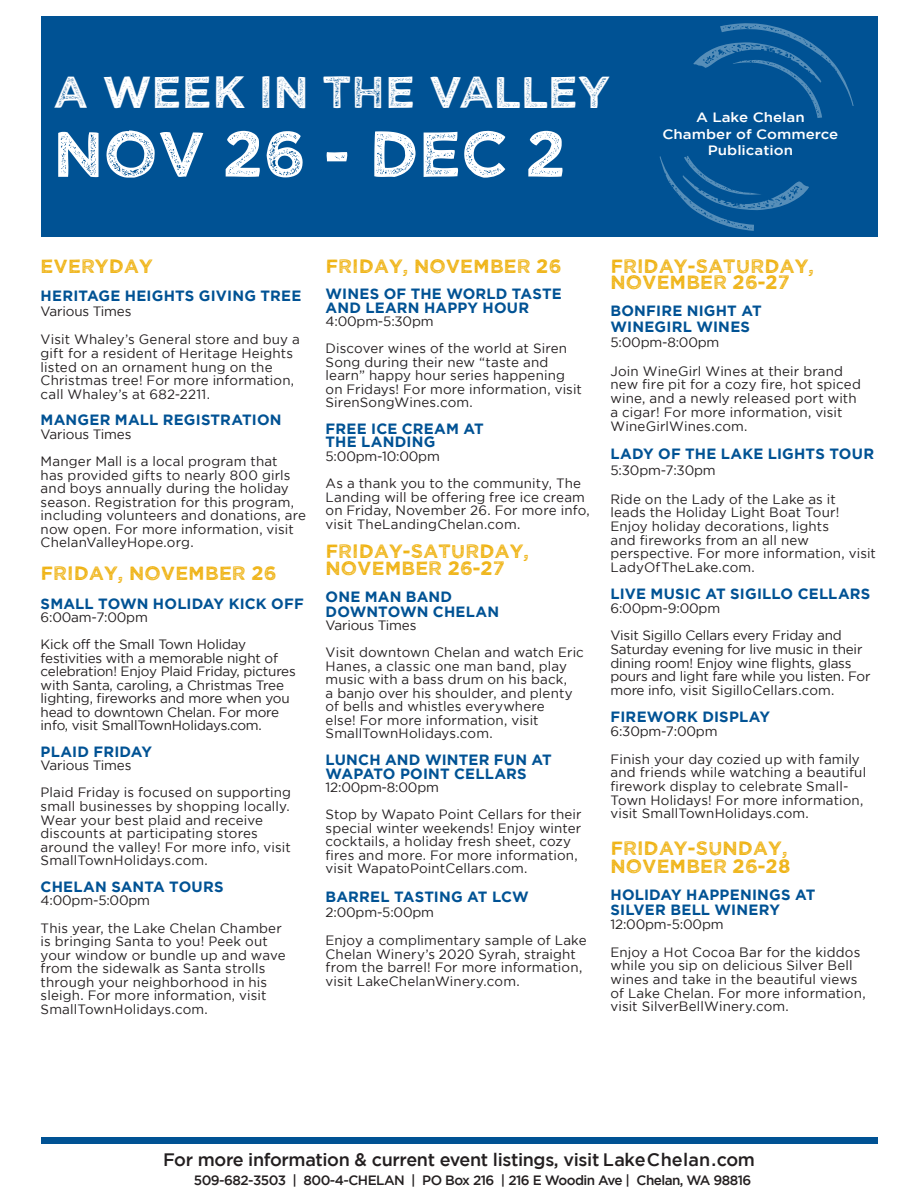
<style>
.page{position:relative;width:918px;height:1188px;background:#fff}
.page>*{position:absolute;margin:0;border:0;box-sizing:border-box;transform-origin:0 0}
.t1{font:64.5px "Wicked Grit";letter-spacing:-.01em;color:#fff}
.t2{font:45px "Wicked Grit";letter-spacing:-.01em;color:#fff}
.Event_Time___Info{font:19.35px/16.5px "Wicked Grit";color:#efb211}
.t3{font:500 18px "Gotham";letter-spacing:-.02em;color:#231f20}
.Event_Time___Info-2{font:700 14.85px/13.4px "Gotham";letter-spacing:.015em;color:#005294}
.Event_Time___Info-3{font:13.5px/13.5px "Gotham";letter-spacing:.01em;color:#231f20}
.Event_Time___Info-4{font:13.5px/13.5px "Gotham";letter-spacing:-.015em;color:#231f20}
.t4{font:500 13.5px "Gotham";letter-spacing:-.04em;color:#231f20}
.t5{font:500 13.5px "Gotham";color:#fff;scale:1.12 1}
</style>
<div class="page">
<div style="left:41px;top:17px;width:837px;height:220px;background:#005294"></div>
<div style="left:41px;top:1138px;width:837px;height:6px;background:#005294"></div>
<svg style="left:693px;top:23px;width:161px;height:95px"></svg>
<svg style="left:660px;top:156px;width:149px;height:75px"></svg>
<p class="t2" style="left:53px;top:63px;width:559px">A WEEK IN THE VALLEY</p>
<p class="t1" style="left:53px;top:112px;width:515px">NOV 26 - DEC 2</p>
<p class="t5" style="left:696px;top:110px;width:99px">A Lake Chelan</p>
<p class="t5" style="left:663px;top:126px;width:158px">Chamber of Commerce</p>
<p class="t5" style="left:708px;top:142px;width:78px">Publication</p>
<p class="Event_Time___Info" style="left:41px;top:256px;width:114px">EVERYDAY</p>
<p class="Event_Time___Info-2" style="left:41px;top:289px;width:262px">HERITAGE HEIGHTS GIVING TREE</p>
<p class="Event_Time___Info-4" style="left:41px;top:304px;width:92px">Various Times</p>
<p class="Event_Time___Info-3" style="left:41px;top:333px;width:261px">Visit Whaley’s General store and buy a gift for a resident of Heritage Heights listed on an ornament hung on the Christmas tree! For more information, call Whaley’s at 682-2211.</p>
<p class="Event_Time___Info-2" style="left:41px;top:413px;width:242px">MANGER MALL REGISTRATION</p>
<p class="Event_Time___Info-4" style="left:41px;top:427px;width:92px">Various Times</p>
<p class="Event_Time___Info-3" style="left:41px;top:454px;width:267px">Manger Mall is a local program that<br>has provided gifts to nearly 800 girls and boys annually during the holiday season. Registration for this program, including volunteers and donations, are now open. For more information, visit ChelanValleyHope.org.</p>
<p class="Event_Time___Info" style="left:41px;top:564px;width:237px">FRIDAY, NOVEMBER 26</p>
<p class="Event_Time___Info-2" style="left:41px;top:596px;width:265px">SMALL TOWN HOLIDAY KICK OFF</p>
<p class="Event_Time___Info-4" style="left:41px;top:610px;width:109px">6:00am-7:00pm</p>
<p class="Event_Time___Info-4" style="left:41px;top:637px;width:257px">Kick off the Small Town Holiday festivities with a memorable night of celebration! Enjoy Plaid Friday, pictures with Santa, caroling, a Christmas Tree lighting, fireworks and more when you head to downtown Chelan. For more info, visit SmallTownHolidays.com.</p>
<p class="Event_Time___Info-2" style="left:41px;top:745px;width:113px">PLAID FRIDAY</p>
<p class="Event_Time___Info-4" style="left:41px;top:759px;width:92px">Various Times</p>
<p class="Event_Time___Info-3" style="left:41px;top:786px;width:252px">Plaid Friday is focused on supporting small businesses by shopping locally.<br>Wear your best plaid and receive discounts at participating stores around the valley! For more info, visit SmallTownHolidays.com.</p>
<p class="Event_Time___Info-2" style="left:41px;top:880px;width:184px">CHELAN SANTA TOURS</p>
<p class="Event_Time___Info-4" style="left:41px;top:894px;width:111px">4:00pm-5:00pm</p>
<p class="Event_Time___Info-3" style="left:41px;top:921px;width:246px">This year, the Lake Chelan Chamber is bringing Santa to you! Peek out your window or bundle up and wave from the sidewalk as Santa strolls through your neighborhood in his sleigh. For more information, visit<br>SmallTownHolidays.com.</p>
<p class="Event_Time___Info" style="left:326px;top:256px;width:237px">FRIDAY, NOVEMBER 26</p>
<p class="Event_Time___Info-2" style="left:326px;top:287px;width:238px">WINES OF THE WORLD TASTE<br>AND LEARN HAPPY HOUR</p>
<p class="Event_Time___Info-4" style="left:326px;top:314px;width:110px">4:00pm-5:30pm</p>
<p class="Event_Time___Info-3" style="left:326px;top:342px;width:258px">Discover wines of the world at Siren Song during their new “taste and learn” happy hour series happening on Fridays! For more information, visit SirenSongWines.com.</p>
<p class="Event_Time___Info-2" style="left:326px;top:422px;width:160px">FREE ICE CREAM AT<br>THE LANDING</p>
<p class="Event_Time___Info-4" style="left:326px;top:449px;width:116px">5:00pm-10:00pm</p>
<p class="Event_Time___Info-3" style="left:326px;top:476px;width:266px">As a thank you to the community, The Landing will be offering free ice cream on Friday, November 26. For more info, visit TheLandingChelan.com.</p>
<p class="Event_Time___Info" style="left:326px;top:542px;width:205px">FRIDAY-SATURDAY,<br>NOVEMBER 26-27</p>
<p class="Event_Time___Info-2" style="left:326px;top:589px;width:175px;line-height:15px">ONE MAN BAND<br>DOWNTOWN CHELAN</p>
<p class="Event_Time___Info-4" style="left:326px;top:619px;width:92px">Various Times</p>
<p class="Event_Time___Info-3" style="left:326px;top:646px;width:260px">Visit downtown Chelan and watch Eric Hanes, a classic one man band, play music with a bass drum on his back,<br>a banjo over his shoulder, and plenty of bells and whistles everywhere<br>else! For more information, visit SmallTownHolidays.com.</p>
<p class="Event_Time___Info-2" style="left:326px;top:753px;width:228px">LUNCH AND WINTER FUN AT<br>WAPATO POINT CELLARS</p>
<p class="Event_Time___Info-4" style="left:326px;top:780px;width:115px">12:00pm-8:00pm</p>
<p class="Event_Time___Info-3" style="left:326px;top:807px;width:258px">Stop by Wapato Point Cellars for their special winter weekends! Enjoy winter cocktails, a holiday fresh sheet, cozy fires and more. For more information, visit WapatoPointCellars.com.</p>
<p class="Event_Time___Info-2" style="left:326px;top:889px;width:205px">BARREL TASTING AT LCW</p>
<p class="Event_Time___Info-4" style="left:326px;top:905px;width:110px">2:00pm-5:00pm</p>
<p class="Event_Time___Info-3" style="left:326px;top:934px;width:263px">Enjoy a complimentary sample of Lake Chelan Winery’s 2020 Syrah, straight from the barrel! For more information, visit LakeChelanWinery.com.</p>
<p class="Event_Time___Info" style="left:611px;top:256px;width:205px">FRIDAY-SATURDAY,<br>NOVEMBER 26-27</p>
<p class="Event_Time___Info-2" style="left:611px;top:303px;width:153px;line-height:15.1px">BONFIRE NIGHT AT<br>WINEGIRL WINES</p>
<p class="Event_Time___Info-4" style="left:611px;top:335px;width:110px">5:00pm-8:00pm</p>
<p class="Event_Time___Info-3" style="left:611px;top:364px;width:252px">Join WineGirl Wines at their brand new fire pit for a cozy fire, hot spiced wine, and a newly released port with a cigar! For more information, visit WineGirlWines.com.</p>
<p class="Event_Time___Info-2" style="left:611px;top:447px;width:265px">LADY OF THE LAKE LIGHTS TOUR</p>
<p class="Event_Time___Info-4" style="left:611px;top:463px;width:107px">5:30pm-7:30pm</p>
<p class="Event_Time___Info-3" style="left:611px;top:492px;width:267px">Ride on the Lady of the Lake as it<br>leads the Holiday Light Boat Tour!<br>Enjoy holiday decorations, lights<br>and fireworks from an all new perspective. For more information, visit<br>LadyOfTheLake.com.</p>
<p class="Event_Time___Info-2" style="left:611px;top:587px;width:261px">LIVE MUSIC AT SIGILLO CELLARS</p>
<p class="Event_Time___Info-4" style="left:611px;top:601px;width:111px">6:00pm-9:00pm</p>
<p class="Event_Time___Info-4" style="left:611px;top:629px;width:261px">Visit Sigillo Cellars every Friday and Saturday evening for live music in their dining room! Enjoy wine flights, glass pours and light fare while you listen. For more info, visit SigilloCellars.com.</p>
<p class="Event_Time___Info-2" style="left:611px;top:710px;width:161px">FIREWORK DISPLAY</p>
<p class="Event_Time___Info-4" style="left:611px;top:724px;width:109px">6:30pm-7:00pm</p>
<p class="Event_Time___Info-3" style="left:611px;top:752px;width:257px">Finish your day cozied up with family and friends while watching a beautiful firework display to celebrate Small-Town Holidays! For more information, visit SmallTownHolidays.com.</p>
<p class="Event_Time___Info" style="left:611px;top:838px;width:181px;line-height:18.1px">FRIDAY-SUNDAY,<br>NOVEMBER 26-28</p>
<p class="Event_Time___Info-2" style="left:611px;top:887px;width:206px;line-height:15.1px">HOLIDAY HAPPENINGS AT<br>SILVER BELL WINERY</p>
<p class="Event_Time___Info-4" style="left:611px;top:917px;width:115px">12:00pm-5:00pm</p>
<p class="Event_Time___Info-3" style="left:611px;top:945px;width:257px">Enjoy a Hot Cocoa Bar for the kiddos while you sip on delicious Silver Bell wines and take in the beautiful views of Lake Chelan. For more information, visit SilverBellWinery.com.</p>
<p class="t3" style="left:163px;top:1149px;width:593px">For more information &amp; current event listings, visit LakeChelan.com</p>
<p class="t4" style="left:194px;top:1173px;width:559px">509-682-3503 | 800-4-CHELAN | PO Box 216 | 216 E Woodin Ave | Chelan, WA 98816</p>
</div>
